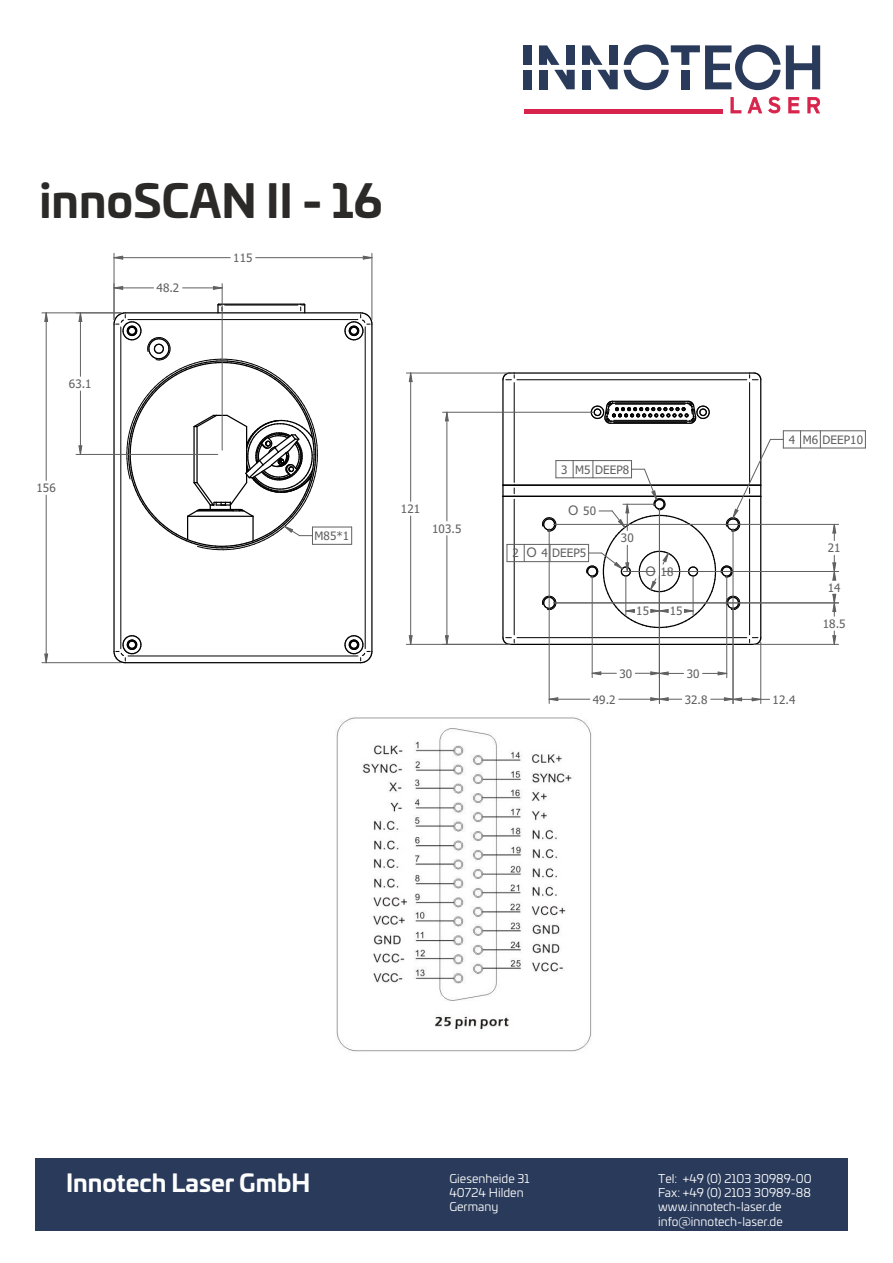
<style>
.page{position:relative;width:893px;height:1263px;background:#fff}
.page>*{position:absolute;margin:0;border:0;box-sizing:border-box;transform-origin:0 0}
.t1{font:700 45px "Univia Pro";color:#2b2a29}
.t2{font:700 24px "Univia Pro";color:#fefefe}
.t3{font:12px/14.4px "Univia Pro";color:#fefefe}
.t4{font:11.7px "Tahoma";letter-spacing:.01em;color:#606060}
.s1{font-family:"Arial";font-size:13.35px}
</style>
<div class="page">
<img style="left:336px;top:717px;width:256px;height:335px">
<hr style="left:113px;top:324px;width:2px;height:327px;background:#000">
<hr style="left:128px;top:656px;width:230px;height:1px;background:#000">
<hr style="left:128px;top:319px;width:230px;height:1px;background:#000">
<hr style="left:371px;top:324px;width:2px;height:327px;background:#000">
<hr style="left:121px;top:327px;width:1px;height:322px;background:#000">
<hr style="left:125px;top:312px;width:236px;height:1px;background:#000">
<hr style="left:125px;top:662px;width:236px;height:1px;background:#000">
<hr style="left:365px;top:327px;width:1px;height:322px;background:#000">
<svg style="left:113px;top:634px;width:29px;height:30px"></svg>
<svg style="left:344px;top:634px;width:29px;height:30px"></svg>
<svg style="left:344px;top:312px;width:29px;height:29px"></svg>
<hr style="left:42px;top:313px;width:79px;height:1px;background:#606060">
<hr style="left:42px;top:662px;width:79px;height:1px;background:#606060">
<svg style="left:44px;top:312px;width:4px;height:10px"></svg>
<svg style="left:44px;top:653px;width:4px;height:10px"></svg>
<hr style="left:46px;top:313px;width:1px;height:167px;background:#606060">
<hr style="left:46px;top:495px;width:1px;height:168px;background:#606060">
<hr style="left:114px;top:253px;width:1px;height:67px;background:#606060">
<hr style="left:372px;top:253px;width:1px;height:67px;background:#606060">
<svg style="left:113px;top:256px;width:10px;height:4px"></svg>
<svg style="left:363px;top:256px;width:9px;height:4px"></svg>
<hr style="left:114px;top:257px;width:116px;height:1px;background:#606060">
<hr style="left:256px;top:257px;width:116px;height:1px;background:#606060">
<hr style="left:76px;top:454px;width:142px;height:1px;background:#606060">
<svg style="left:78px;top:312px;width:4px;height:10px"></svg>
<svg style="left:78px;top:445px;width:4px;height:9px"></svg>
<hr style="left:80px;top:313px;width:1px;height:63px;background:#606060">
<hr style="left:80px;top:391px;width:1px;height:63px;background:#606060">
<hr style="left:222px;top:284px;width:1px;height:166px;background:#606060">
<svg style="left:113px;top:286px;width:10px;height:4px"></svg>
<svg style="left:213px;top:286px;width:10px;height:4px"></svg>
<hr style="left:114px;top:288px;width:40px;height:1px;background:#606060">
<hr style="left:183px;top:288px;width:39px;height:1px;background:#606060">
<hr style="left:312px;top:527px;width:40px;height:1px;background:#606060">
<svg style="left:351px;top:527px;width:1px;height:17px"></svg>
<hr style="left:312px;top:544px;width:40px;height:1px;background:#606060">
<svg style="left:113px;top:304px;width:205px;height:246px"></svg>
<hr style="left:514px;top:644px;width:236px;height:1px;background:#000">
<hr style="left:760px;top:496px;width:1px;height:142px;background:#000">
<hr style="left:749px;top:499px;width:1px;height:136px;background:#000">
<svg style="left:749px;top:637px;width:13px;height:8px"></svg>
<hr style="left:517px;top:637px;width:230px;height:1px;background:#000">
<hr style="left:514px;top:499px;width:1px;height:136px;background:#000">
<hr style="left:502px;top:496px;width:2px;height:142px;background:#000">
<svg style="left:502px;top:637px;width:13px;height:8px"></svg>
<svg style="left:542px;top:596px;width:14px;height:14px"></svg>
<svg style="left:542px;top:517px;width:14px;height:15px"></svg>
<hr style="left:514px;top:496px;width:236px;height:1px;background:#000">
<hr style="left:514px;top:372px;width:236px;height:2px;background:#000">
<hr style="left:502px;top:380px;width:2px;height:105px;background:#000">
<hr style="left:514px;top:383px;width:1px;height:99px;background:#000">
<svg style="left:502px;top:372px;width:13px;height:8px"></svg>
<hr style="left:517px;top:379px;width:230px;height:1px;background:#000">
<hr style="left:749px;top:382px;width:1px;height:100px;background:#000">
<hr style="left:760px;top:380px;width:1px;height:105px;background:#000">
<svg style="left:749px;top:372px;width:13px;height:8px"></svg>
<svg style="left:590px;top:400px;width:120px;height:24px"></svg>
<hr style="left:514px;top:485px;width:236px;height:1px;background:#000">
<svg style="left:502px;top:485px;width:13px;height:12px"></svg>
<hr style="left:406px;top:373px;width:104px;height:1px;background:#606060">
<hr style="left:406px;top:644px;width:104px;height:1px;background:#606060">
<svg style="left:409px;top:372px;width:4px;height:10px"></svg>
<svg style="left:409px;top:635px;width:4px;height:10px"></svg>
<hr style="left:410px;top:373px;width:1px;height:128px;background:#606060">
<hr style="left:410px;top:516px;width:1px;height:128px;background:#606060">
<hr style="left:443px;top:412px;width:150px;height:1px;background:#606060">
<svg style="left:445px;top:412px;width:4px;height:10px"></svg>
<svg style="left:445px;top:635px;width:4px;height:9px"></svg>
<hr style="left:447px;top:412px;width:1px;height:109px;background:#606060">
<hr style="left:447px;top:536px;width:1px;height:108px;background:#606060">
<hr style="left:549px;top:529px;width:1px;height:174px;background:#606060">
<svg style="left:549px;top:697px;width:9px;height:4px"></svg>
<hr style="left:549px;top:699px;width:41px;height:1px;background:#606060">
<hr style="left:619px;top:699px;width:40px;height:1px;background:#606060">
<hr style="left:659px;top:508px;width:1px;height:195px;background:#606060">
<svg style="left:650px;top:697px;width:32px;height:4px"></svg>
<hr style="left:553px;top:524px;width:286px;height:1px;background:#606060">
<svg style="left:832px;top:524px;width:4px;height:17px"></svg>
<hr style="left:664px;top:571px;width:175px;height:1px;background:#606060">
<svg style="left:832px;top:555px;width:4px;height:26px"></svg>
<hr style="left:553px;top:603px;width:286px;height:1px;background:#606060">
<hr style="left:754px;top:644px;width:85px;height:1px;background:#606060">
<svg style="left:832px;top:594px;width:4px;height:22px"></svg>
<svg style="left:832px;top:631px;width:4px;height:14px"></svg>
<hr style="left:733px;top:607px;width:1px;height:97px;background:#606060">
<hr style="left:760px;top:642px;width:1px;height:62px;background:#606060">
<svg style="left:711px;top:697px;width:31px;height:4px"></svg>
<svg style="left:752px;top:697px;width:9px;height:4px"></svg>
<hr style="left:733px;top:699px;width:37px;height:1px;background:#606060">
<hr style="left:592px;top:576px;width:1px;height:102px;background:#606060">
<svg style="left:592px;top:671px;width:24px;height:4px"></svg>
<hr style="left:726px;top:576px;width:1px;height:102px;background:#606060">
<svg style="left:635px;top:671px;width:49px;height:4px"></svg>
<svg style="left:703px;top:671px;width:24px;height:4px"></svg>
<svg style="left:800px;top:431px;width:1px;height:17px"></svg>
<svg style="left:820px;top:431px;width:1px;height:17px"></svg>
<hr style="left:783px;top:430px;width:82px;height:1px;background:#606060">
<svg style="left:865px;top:431px;width:1px;height:17px"></svg>
<hr style="left:783px;top:448px;width:82px;height:1px;background:#606060">
<svg style="left:573px;top:461px;width:1px;height:16px"></svg>
<hr style="left:556px;top:460px;width:75px;height:1px;background:#606060">
<hr style="left:556px;top:477px;width:75px;height:1px;background:#606060">
<svg style="left:556px;top:461px;width:1px;height:17px"></svg>
<svg style="left:524px;top:545px;width:1px;height:16px"></svg>
<svg style="left:550px;top:545px;width:1px;height:16px"></svg>
<hr style="left:507px;top:544px;width:82px;height:1px;background:#606060">
<svg style="left:586px;top:431px;width:198px;height:198px"></svg>
<hr style="left:507px;top:561px;width:82px;height:1px;background:#606060">
<svg style="left:507px;top:545px;width:1px;height:17px"></svg>
<div style="left:524px;top:45px;width:8px;height:20px;background:#293a5a"></div>
<div style="left:524px;top:70px;width:8px;height:19px;background:#293a5a"></div>
<svg style="left:539px;top:45px;width:36px;height:44px"></svg>
<svg style="left:582px;top:45px;width:36px;height:44px"></svg>
<div style="left:582px;top:70px;width:8px;height:19px;background:#293a5a"></div>
<svg style="left:624px;top:45px;width:196px;height:45px"></svg>
<hr style="left:524px;top:109px;width:199px;height:4px;background:#d7244c">
<svg style="left:730px;top:97px;width:11px;height:16px"></svg>
<svg style="left:747px;top:97px;width:15px;height:16px"></svg>
<svg style="left:768px;top:97px;width:12px;height:16px"></svg>
<svg style="left:788px;top:97px;width:11px;height:16px"></svg>
<svg style="left:807px;top:97px;width:13px;height:16px"></svg>
<div style="left:36px;top:1158px;width:812px;height:73px;background:#293a5a"></div>
<h1 class="t1" style="left:39px;top:182px;width:344px">innoSCAN II - 16</h1>
<p class="t4" style="left:69px;top:379px;width:24px">63.1</p>
<p class="t4" style="left:157px;top:283px;width:24px">48.2</p>
<p class="t4" style="left:233px;top:253px;width:21px">115</p>
<p class="t4" style="left:36px;top:483px;width:21px">156</p>
<p class="t4" style="left:315px;top:531px;width:36px">M85*1</p>
<p class="t4" style="left:401px;top:504px;width:21px">121</p>
<p class="t4" style="left:432px;top:524px;width:31px">103.5</p>
<p class="t4" style="left:561px;top:465px;width:69px">3 M5 DEEP8</p>
<p class="t4" style="left:568px;top:506px;width:29px"><span class="s1">O</span> 50</p>
<p class="t4" style="left:512px;top:548px;width:75px">2 <span class="s1">O</span> 4 DEEP5</p>
<p class="t4" style="left:621px;top:533px;width:14px">30</p>
<p class="t4" style="left:645px;top:567px;width:29px"><span class="s1">O</span> 18</p>
<p class="t4" style="left:636px;top:606px;width:14px">15</p>
<p class="t4" style="left:670px;top:606px;width:14px">15</p>
<p class="t4" style="left:619px;top:669px;width:14px">30</p>
<p class="t4" style="left:687px;top:669px;width:14px">30</p>
<p class="t4" style="left:593px;top:694px;width:24px">49.2</p>
<p class="t4" style="left:685px;top:694px;width:24px">32.8</p>
<p class="t4" style="left:789px;top:435px;width:76px">4 M6 DEEP10</p>
<p class="t4" style="left:773px;top:695px;width:24px">12.4</p>
<p class="t4" style="left:828px;top:543px;width:14px">21</p>
<p class="t4" style="left:828px;top:582px;width:14px">14</p>
<p class="t4" style="left:823px;top:619px;width:24px">18.5</p>
<h2 class="t2" style="left:66px;top:1173px;width:246px">Innotech Laser GmbH</h2>
<p class="t3" style="left:449px;top:1172px;width:82px">Giesenheide 31</p>
<p class="t3" style="left:449px;top:1186px;width:76px">40724 Hilden<br>Germany</p>
<p class="t3" style="left:658px;top:1172px;width:155px">Tel: +49 (0) 2103 30989-00<br>Fax: +49 (0) 2103 30989-88 www.innotech-laser.de info@innotech-laser.de</p>
</div>
